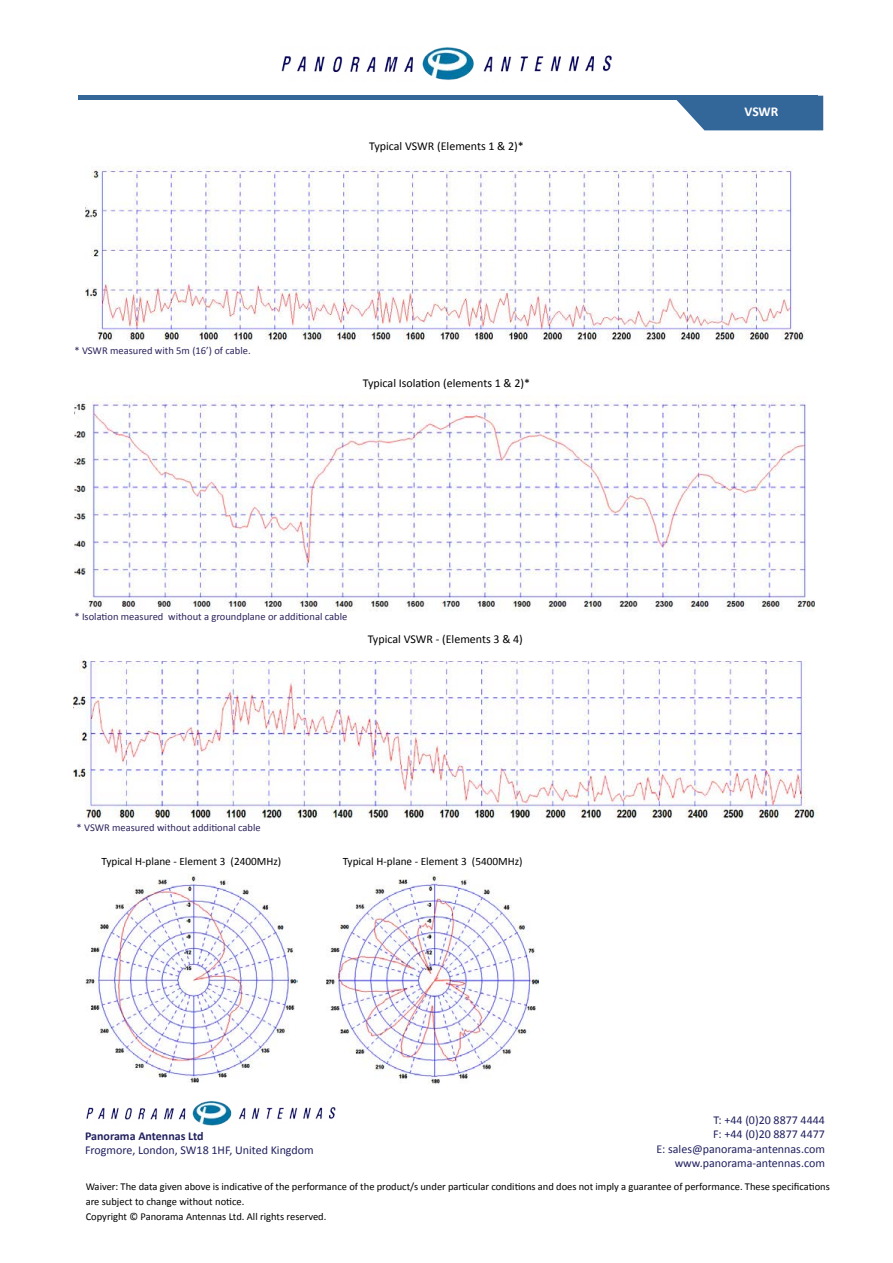
<style>
.page{position:relative;width:893px;height:1263px;background:#fff}
.page>*{position:absolute;margin:0;border:0;box-sizing:border-box;transform-origin:0 0}
.t1{font:700 13.5px "Calibri";color:#fff}
.t2{font:12px/14.4px "Calibri";color:#21205f;text-align:right}
.t3{font:12px "Calibri";color:#000}
.t4{font:700 12px "Calibri";color:#21205f}
.t5{font:11.25px "Calibri";color:#000}
.t6{font:10.5px/15px "Calibri";color:#000}
.t7{font:10.5px "Calibri";color:#2c225b}
</style>
<div class="page">
<img style="left:281px;top:47px;width:331px;height:33px">
<hr style="left:79px;top:96px;width:739px;height:4px;background:#369">
<svg style="left:676px;top:96px;width:147px;height:34px"></svg>
<img style="left:74px;top:396px;width:740px;height:216px">
<img style="left:85px;top:167px;width:720px;height:178px">
<img style="left:85px;top:875px;width:213px;height:207px">
<img style="left:326px;top:876px;width:213px;height:208px">
<img style="left:74px;top:660px;width:744px;height:159px">
<img style="left:86px;top:1100px;width:250px;height:26px">
<p class="t7" style="left:74px;top:344px;width:178px">* VSWR measured with 5m (16’) of cable.</p>
<p class="t3" style="left:369px;top:139px;width:156px">Typical VSWR (Elements 1 &amp; 2)*</p>
<p class="t3" style="left:363px;top:375px;width:169px">Typical Isolation (elements 1 &amp; 2)*</p>
<p class="t7" style="left:74px;top:610px;width:274px">* Isolation measured without a groundplane or additional cable</p>
<p class="t3" style="left:368px;top:632px;width:157px">Typical VSWR - (Elements 3 &amp; 4)</p>
<p class="t7" style="left:77px;top:821px;width:186px">* VSWR measured without additional cable</p>
<p class="t5" style="left:101px;top:854px;width:181px">Typical H-plane - Element 3 (2400MHz)</p>
<p class="t5" style="left:343px;top:854px;width:181px">Typical H-plane - Element 3 (5400MHz)</p>
<p class="t1" style="left:744px;top:103px;width:35px">VSWR</p>
<p class="t2" style="left:656px;top:1112px;width:170px">T: +44 (0)20 8877 4444<br>F: +44 (0)20 8877 4477<br>E: sales@panorama-antennas.com www.panorama-antennas.com</p>
<p class="t6" style="left:86px;top:1178px;width:746px">Waiver: The data given above is indicative of the performance of the product/s under particular conditions and does not imply a guarantee of performance. These specifications are subject to change without notice.<br>Copyright © Panorama Antennas Ltd. All rights reserved.</p>
<p class="t4" style="left:85px;top:1128px;width:120px">Panorama Antennas Ltd</p>
<p class="t2" style="left:85px;top:1143px;width:230px">Frogmore, London, SW18 1HF, United Kingdom</p>
</div>
